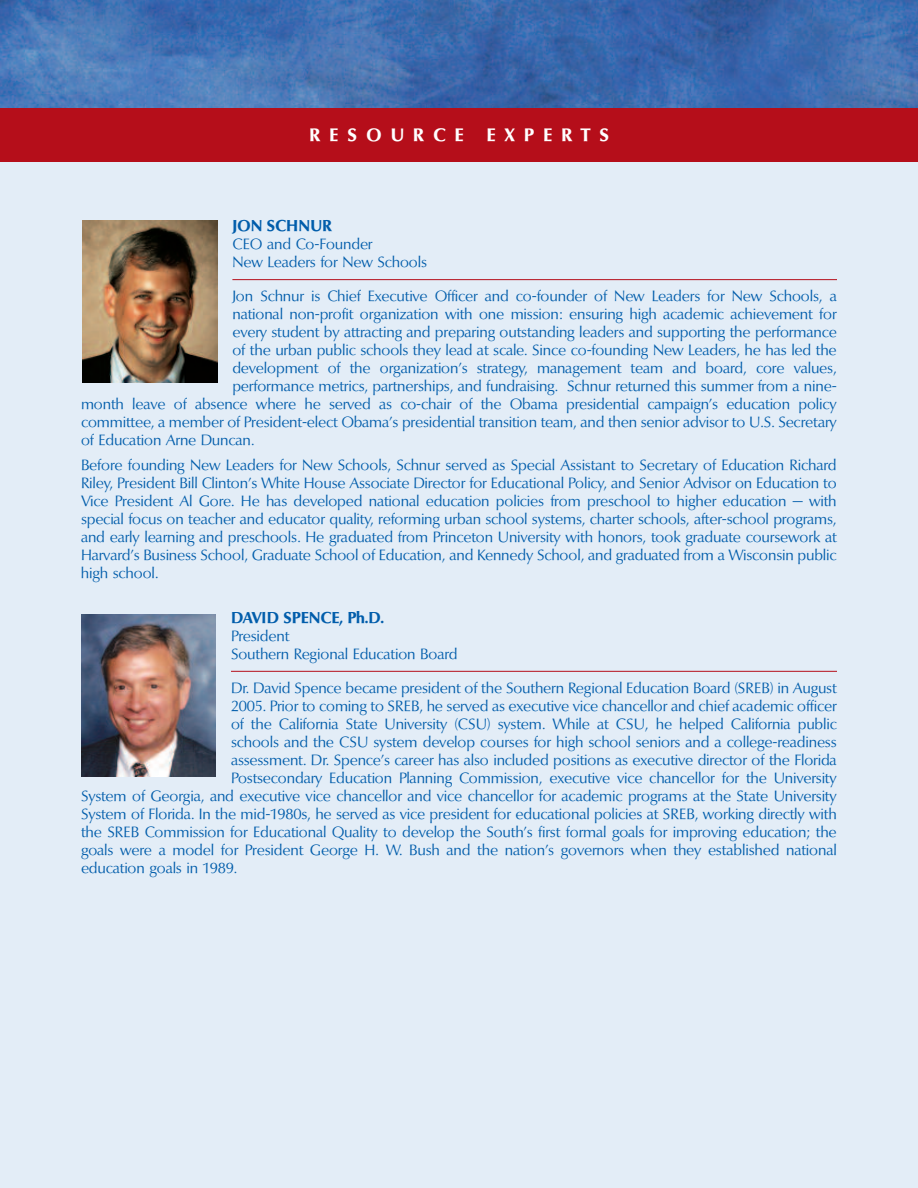
<style>
.page{position:relative;width:918px;height:1188px;background:#fff}
.page>*{position:absolute;margin:0;border:0;box-sizing:border-box;transform-origin:0 0}
.t1{font:700 18px "Optima BQ";letter-spacing:.51em;color:#fff}
.t2{font:700 15.75px "Optima BQ";letter-spacing:.01em;color:#015dab}
.t3{font:15px/18px "Optima BQ";letter-spacing:-.01em;color:#015dab}
</style>
<div class="page">
<div style="left:0;top:155px;width:918px;height:1033px;background:#e3edf7"></div>
<img style="left:0;top:0;width:918px;height:108px">
<div style="left:0;top:108px;width:918px;height:54px;background:#b50e1a"></div>
<hr style="left:232px;top:279px;width:605px;height:1px;background:#b50e1a">
<hr style="left:231px;top:671px;width:606px;height:1px;background:#b50e1a">
<img style="left:82px;top:220px;width:135px;height:162px">
<img style="left:81px;top:615px;width:135px;height:162px">
<p class="t1" style="left:309px;top:126px;width:156px">RESOURCE</p>
<p class="t1" style="left:486px;top:126px;width:124px">EXPERTS</p>
<p class="t2" style="left:232px;top:218px;width:101px">JON SCHNUR</p>
<p class="t3" style="left:232px;top:236px;width:196px">CEO and Co-Founder<br>New Leaders for New Schools</p>
<p class="t3" style="left:232px;top:288px;width:606px">Jon Schnur is Chief Executive Officer and co-founder of New Leaders for New Schools, a</p>
<p class="t3" style="left:232px;top:306px;width:606px">national non-profit organization with one mission: ensuring high academic achievement for</p>
<p class="t3" style="left:232px;top:324px;width:606px">every student by attracting and preparing outstanding leaders and supporting the performance</p>
<p class="t3" style="left:232px;top:342px;width:606px">of the urban public schools they lead at scale. Since co-founding New Leaders, he has led the</p>
<p class="t3" style="left:232px;top:360px;width:606px">development of the organization’s strategy, management team and board, core values,</p>
<p class="t3" style="left:232px;top:378px;width:606px">performance metrics, partnerships, and fundraising. Schnur returned this summer from a nine-</p>
<p class="t3" style="left:81px;top:396px;width:757px">month leave of absence where he served as co-chair of the Obama presidential campaign’s education policy</p>
<p class="t3" style="left:81px;top:414px;width:757px">committee, a member of President-elect Obama’s presidential transition team, and then senior advisor to U.S. Secretary</p>
<p class="t3" style="left:81px;top:432px;width:175px">of Education Arne Duncan.</p>
<p class="t3" style="left:81px;top:457px;width:757px;text-align:justify">Before founding New Leaders for New Schools, Schnur served as Special Assistant to Secretary of Education Richard Riley, President Bill Clinton’s White House Associate Director for Educational Policy, and Senior Advisor on Education to Vice President Al Gore. He has developed national education policies from preschool to higher education — with special focus on teacher and educator quality, reforming urban school systems, charter schools, after-school programs, and early learning and preschools. He graduated from Princeton University with honors, took graduate coursework at Harvard’s Business School, Graduate School of Education, and Kennedy School, and graduated from a Wisconsin public high school.</p>
<p class="t2" style="left:231px;top:609px;width:154px">DAVID SPENCE, Ph.D.</p>
<p class="t3" style="left:231px;top:628px;width:228px">President<br>Southern Regional Education Board</p>
<p class="t3" style="left:231px;top:680px;width:607px">Dr. David Spence became president of the Southern Regional Education Board (SREB) in August</p>
<p class="t3" style="left:231px;top:698px;width:607px">2005. Prior to coming to SREB, he served as executive vice chancellor and chief academic officer</p>
<p class="t3" style="left:231px;top:716px;width:607px">of the California State University (CSU) system. While at CSU, he helped California public</p>
<p class="t3" style="left:231px;top:734px;width:607px">schools and the CSU system develop courses for high school seniors and a college-readiness</p>
<p class="t3" style="left:231px;top:752px;width:607px">assessment. Dr. Spence’s career has also included positions as executive director of the Florida</p>
<p class="t3" style="left:231px;top:770px;width:607px">Postsecondary Education Planning Commission, executive vice chancellor for the University</p>
<p class="t3" style="left:81px;top:788px;width:757px">System of Georgia, and executive vice chancellor and vice chancellor for academic programs at the State University</p>
<p class="t3" style="left:81px;top:806px;width:757px">System of Florida. In the mid-1980s, he served as vice president for educational policies at SREB, working directly with</p>
<p class="t3" style="left:81px;top:824px;width:757px">the SREB Commission for Educational Quality to develop the South’s first formal goals for improving education; the</p>
<p class="t3" style="left:81px;top:842px;width:757px">goals were a model for President George H. W. Bush and the nation’s governors when they established national</p>
<p class="t3" style="left:81px;top:860px;width:158px">education goals in 1989.</p>
</div>
